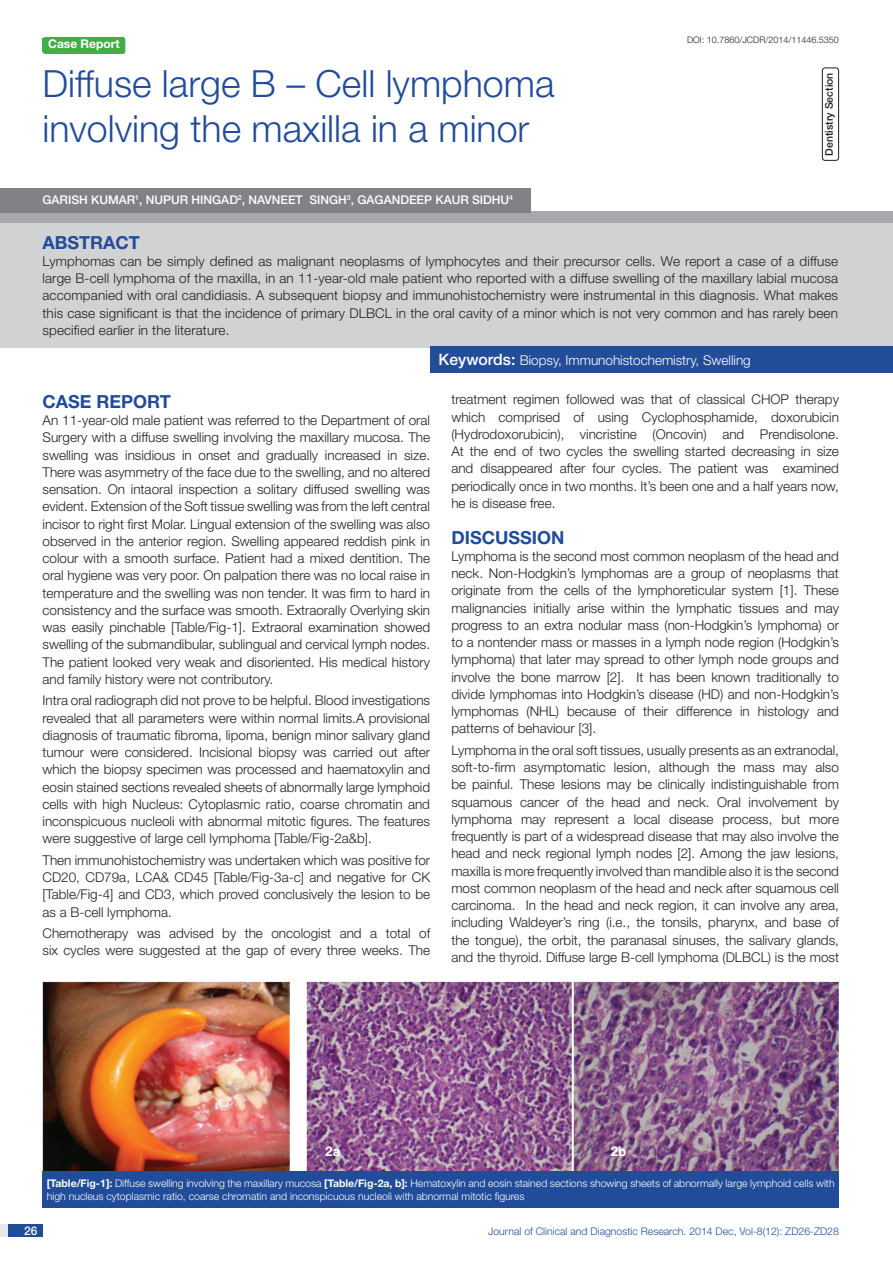
<style>
.page{position:relative;width:893px;height:1263px;background:#fff}
.page>*{position:absolute;margin:0;border:0;box-sizing:border-box;transform-origin:0 0}
.t1{font:300 37.5px/45px "Helvetica Neue";color:#214c99}
.Heading{font:700 18px "Helvetica Neue";color:#214c99}
.Abstract_head{font:700 18px "Helvetica Neue";color:#214c99}
.Body_text{font:300 13.5px/17.2px "Helvetica Neue";color:#231f20;text-align:justify}
.t2{font:300 13.5px "Helvetica Neue";color:#fff}
.Heading_Bold{font:700 13.5px "Helvetica Neue";color:#fff}
.Author{font:500 12px "Helvetica Neue";color:#fff}
.t3{font:700 12px "Helvetica Neue";color:#fff}
.Table_text{font:300 10.5px/12.6px "Helvetica Neue";color:#fff}
.t4{font:300 10.5px "Helvetica Neue";color:#214c99}
.t5{font:500 10.5px "Helvetica Neue";color:#231f20}
.DOI{font:300 9px "Helvetica Neue";color:#231f20}
.s1{color:#244d99}
.s2{font-weight:500;font-size:15.75px}
.s3{font-weight:700}
</style>
<div class="page">
<div style="left:0;top:1224px;width:43px;height:13px;background:#e6e7e9"></div>
<div style="left:8px;top:1224px;width:35px;height:13px;background:#214c99"></div>
<div style="left:43px;top:37px;width:82px;height:17px;background:#40ae49;border-radius:3px"></div>
<div style="left:0;top:212px;width:893px;height:12px;background:#a8a9ad"></div>
<div style="left:0;top:223px;width:893px;height:125px;background:#d1d2d4"></div>
<div style="left:430px;top:346px;width:463px;height:27px;background:#244d99"></div>
<div style="left:0;top:188px;width:530px;height:25px;background:#808285"></div>
<div style="left:822px;top:68px;width:17px;height:93px;border:1px solid #231f20;border-radius:3px"></div>
<img style="left:43px;top:982px;width:246px;height:189px">
<img style="left:306px;top:982px;width:265px;height:189px">
<img style="left:573px;top:982px;width:265px;height:189px">
<div style="left:43px;top:1171px;width:796px;height:36px;background:#214c99"></div>
<p class="t3" style="left:48px;top:37px;width:73px">CASE REPORT</p>
<p class="t1" style="left:43px;top:60px;width:513px">Diffuse large B – Cell lymphoma involving the maxilla in a minor</p>
<p class="DOI" style="left:687px;top:35px;width:153px">DOI: 10.7860/JCDR/2014/11446.5350</p>
<p class="t5" style="left:823px;top:156px;width:85px;rotate:-90deg">DENTISTRY SECTION</p>
<p class="Author" style="left:43px;top:192px;width:472px">GARISH KUMAR<sup>1</sup>, NUPUR HINGAD<sup>2</sup>, NAVNEET SINGH<sup>3</sup>, GAGANDEEP KAUR SIDHU<sup>4</sup></p>
<p class="Abstract_head" style="left:43px;top:231px;width:98px">ABST<span class="s1">RAC</span>T</p>
<p class="Body_text" style="left:43px;top:252px;width:797px">Lymphomas can be simply defined as malignant neoplasms of lymphocytes and their precursor cells. We report a case of a diffuse large B-cell lymphoma of the maxilla, in an 11-year-old male patient who reported with a diffuse swelling of the maxillary labial mucosa accompanied with oral candidiasis. A subsequent biopsy and immunohistochemistry were instrumental in this diagnosis. What makes this case significant is that the incidence of primary DLBCL in the oral cavity of a minor which is not very common and has rarely been specified earlier in the literature.</p>
<p class="t2" style="left:439px;top:352px;width:314px"><span class="s2">KEYWORDS:</span> Biopsy, Immunohistochemistry, Swelling</p>
<p class="Heading" style="left:43px;top:390px;width:130px">CASE REPORT</p>
<p class="Body_text" style="left:43px;top:411px;width:389px">An 11-year-old male patient was referred to the Department of oral Surgery with a diffuse swelling involving the maxillary mucosa. The swelling was insidious in onset and gradually increased in size.<br>There was asymmetry of the face due to the swelling, and no altered sensation. On intaoral inspection a solitary diffused swelling was evident. Extension of the Soft tissue swelling was from the left central incisor to right first Molar. Lingual extension of the swelling was also observed in the anterior region. Swelling appeared reddish pink in colour with a smooth surface. Patient had a mixed dentition. The oral hygiene was very poor. On palpation there was no local raise in temperature and the swelling was non tender. It was firm to hard in consistency and the surface was smooth. Extraorally Overlying skin was easily pinchable [Table/Fig-1]. Extraoral examination showed swelling of the submandibular, sublingual and cervical lymph nodes.<br>The patient looked very weak and disoriented. His medical history and family history were not contributory.</p>
<p class="Body_text" style="left:43px;top:692px;width:389px">Intra oral radiograph did not prove to be helpful. Blood investigations revealed that all parameters were within normal limits.A provisional diagnosis of traumatic fibroma, lipoma, benign minor salivary gland tumour were considered. Incisional biopsy was carried out after which the biopsy specimen was processed and haematoxylin and eosin stained sections revealed sheets of abnormally large lymphoid cells with high Nucleus: Cytoplasmic ratio, coarse chromatin and inconspicuous nucleoli with abnormal mitotic figures. The features were suggestive of large cell lymphoma [Table/Fig-2a&amp;b].</p>
<p class="Body_text" style="left:43px;top:851px;width:389px">Then immunohistochemistry was undertaken which was positive for CD20, CD79a, LCA&amp; CD45 [Table/Fig-3a-c] and negative for CK [Table/Fig-4] and CD3, which proved conclusively the lesion to be as a B-cell lymphoma.</p>
<p class="Body_text" style="left:43px;top:924px;width:389px">Chemotherapy was advised by the oncologist and a total of six cycles were suggested at the gap of every three weeks. The</p>
<p class="Body_text" style="left:451px;top:391px;width:389px">treatment regimen followed was that of classical CHOP therapy which comprised of using Cyclophosphamide, doxorubicin (Hydrodoxorubicin), vincristine (Oncovin) and Prendisolone.<br>At the end of two cycles the swelling started decreasing in size and disappeared after four cycles. The patient was examined periodically once in two months. It’s been one and a half years now, he is disease free.</p>
<p class="Heading" style="left:451px;top:526px;width:115px">DISCUSSION</p>
<p class="Body_text" style="left:451px;top:547px;width:389px">Lymphoma is the second most common neoplasm of the head and neck. Non-Hodgkin’s lymphomas are a group of neoplasms that originate from the cells of the lymphoreticular system [1]. These malignancies initially arise within the lymphatic tissues and may progress to an extra nodular mass (non-Hodgkin’s lymphoma) or to a nontender mass or masses in a lymph node region (Hodgkin’s lymphoma) that later may spread to other lymph node groups and involve the bone marrow [2]. It has been known traditionally to divide lymphomas into Hodgkin’s disease (HD) and non-Hodgkin’s lymphomas (NHL) because of their difference in histology and patterns of behaviour [3].</p>
<p class="Body_text" style="left:451px;top:741px;width:389px">Lymphoma in the oral soft tissues, usually presents as an extranodal, soft-to-firm asymptomatic lesion, although the mass may also be painful. These lesions may be clinically indistinguishable from squamous cancer of the head and neck. Oral involvement by lymphoma may represent a local disease process, but more frequently is part of a widespread disease that may also involve the head and neck regional lymph nodes [2]. Among the jaw lesions, maxilla is more frequently involved than mandible also it is the second most common neoplasm of the head and neck after squamous cell carcinoma. In the head and neck region, it can involve any area, including Waldeyer’s ring (i.e., the tonsils, pharynx, and base of the tongue), the orbit, the paranasal sinuses, the salivary glands, and the thyroid. Diffuse large B-cell lymphoma (DLBCL) is the most</p>
<p class="Heading_Bold" style="left:325px;top:1143px;width:17px">2A</p>
<p class="Heading_Bold" style="left:611px;top:1143px;width:17px">2B</p>
<p class="Table_text" style="left:47px;top:1177px;width:789px"><span class="s3">[TABLE/FIG-1]:</span> Diffuse swelling involving the maxillary mucosa <span class="s3">[TABLE/FIG-2A, B]:</span> Hematoxylin and eosin stained sections showing sheets of abnormally large lymphoid cells with high nucleus cytoplasmic ratio, coarse chromatin and inconspicuous nucleoli with abnormal mitotic figures</p>
<p class="Author" style="left:24px;top:1223px;width:15px">26</p>
<p class="t4" style="left:488px;top:1225px;width:352px">Journal of Clinical and Diagnostic Research. 2014 Dec, Vol-8(12): ZD26-ZD28</p>
</div>
